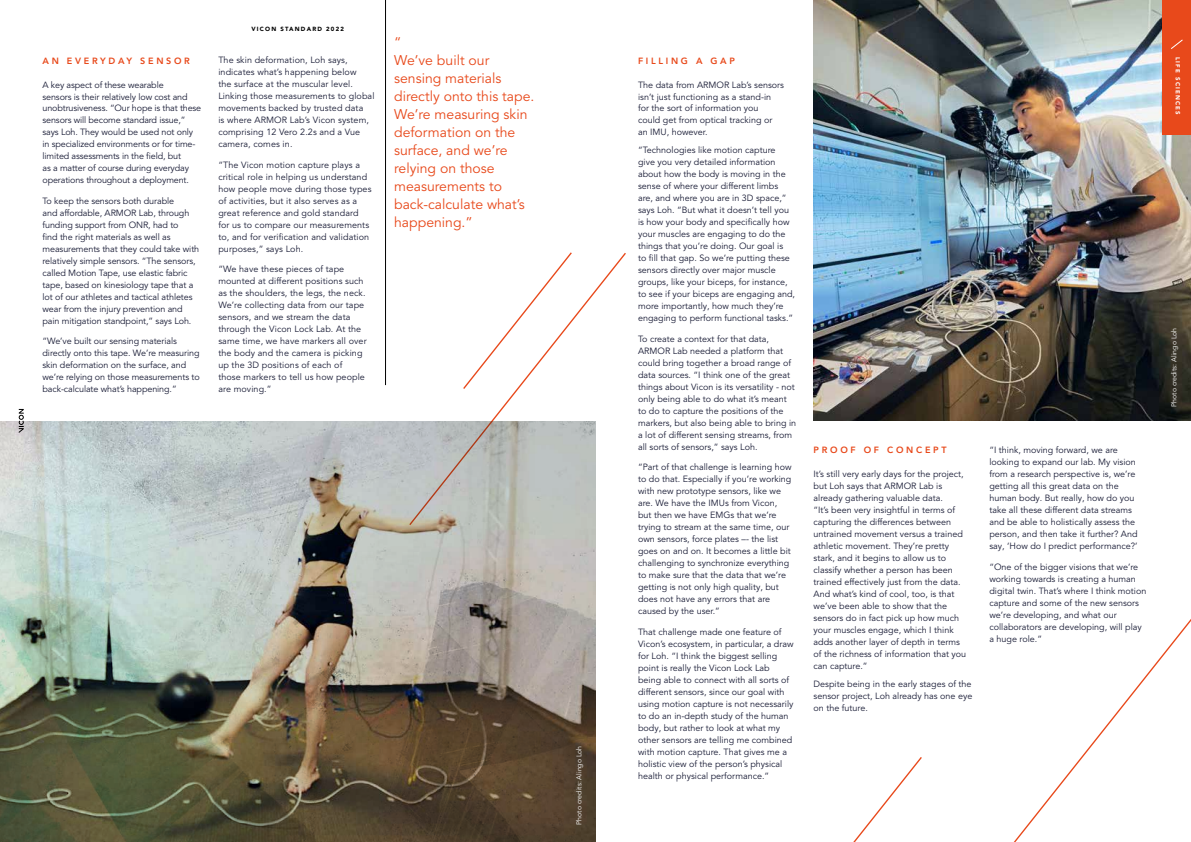
<style>
.page{position:relative;width:1191px;height:842px;background:#fff}
.page>*{position:absolute;margin:0;border:0;box-sizing:border-box;transform-origin:0 0}
.t1{font:14px/18px "Avenir LT Pro";color:#e8491b}
.t2{font:9px/12px "Avenir LT Pro";color:#191c36}
.t3{font:800 9px "Avenir LT Pro";letter-spacing:.3em;color:#e8491b}
.t4{font:7px "Avenir LT Pro";color:#fff}
.t5{font:900 6px "Avenir LT Pro";letter-spacing:.2em;color:#000}
.t6{font:900 6px "Avenir LT Pro";letter-spacing:.2em;color:#fff}
</style>
<div class="page">
<img style="left:0;top:421px;width:595px;height:421px">
<img style="left:814px;top:0;width:377px;height:421px">
<svg style="left:408px;top:253px;width:218px;height:274px"></svg>
<svg style="left:462px;top:252px;width:111px;height:138px"></svg>
<svg style="left:1014px;top:619px;width:177px;height:223px"></svg>
<svg style="left:853px;top:757px;width:69px;height:85px"></svg>
<hr style="left:385px;top:0;width:1px;height:385px;background:#000">
<div style="left:1162px;top:0;width:29px;height:134px;background:#e8491b"></div>
<svg style="left:1171px;top:39px;width:12px;height:10px"></svg>
<svg style="left:19px;top:409px;width:5px;height:24px"></svg>
<p class="t3" style="left:43px;top:55px;width:149px">AN EVERYDAY SENSOR</p>
<p class="t2" style="left:43px;top:79px;width:160px">A key aspect of these wearable<br>sensors is their relatively low cost and unobtrusiveness. “Our hope is that these sensors will become standard issue,” says Loh. They would be used not only in specialized environments or for time&shy;limited assessments in the field, but<br>as a matter of course during everyday operations throughout a deployment.</p>
<p class="t2" style="left:43px;top:195px;width:158px">To keep the sensors both durable<br>and affordable, ARMOR Lab, through funding support from ONR, had to<br>find the right materials as well as measurements that they could take with relatively simple sensors. “The sensors, called Motion Tape, use elastic fabric tape, based on kinesiology tape that a lot of our athletes and tactical athletes wear from the injury prevention and pain mitigation standpoint,” says Loh.</p>
<p class="t2" style="left:43px;top:336px;width:159px">“We’ve built our sensing materials directly onto this tape. We’re measuring skin deformation on the surface, and we’re relying on those measurements to back-calculate what’s happening.”</p>
<p class="t5" style="left:251px;top:25px;width:94px">VICON STANDARD 2022</p>
<p class="t2" style="left:218px;top:54px;width:158px">The skin deformation, Loh says, indicates what’s happening below<br>the surface at the muscular level.<br>Linking those measurements to global movements backed by trusted data<br>is where ARMOR Lab’s Vicon system, comprising 12 Vero 2.2s and a Vue camera, comes in.</p>
<p class="t2" style="left:218px;top:159px;width:155px">“The Vicon motion capture plays a critical role in helping us understand how people move during those types of activities, but it also serves as a great reference and gold standard for us to compare our measurements to, and for verification and validation purposes,” says Loh.</p>
<p class="t2" style="left:218px;top:263px;width:150px">“We have these pieces of tape mounted at different positions such as the shoulders, the legs, the neck.<br>We’re collecting data from our tape sensors, and we stream the data through the Vicon Lock Lab. At the same time, we have markers all over the body and the camera is picking up the 3D positions of each of those markers to tell us how people are moving.”</p>
<h1 class="t1" style="left:394px;top:34px;width:142px">“<br>We’ve built our sensing materials directly onto this tape.<br>We’re measuring skin deformation on the surface, and we’re relying on those measurements to back-calculate what’s happening.”</h1>
<p class="t4" style="left:575px;top:825px;width:81px;rotate:-90deg">Photo credits: Alingo Loh</p>
<p class="t3" style="left:638px;top:55px;width:98px">FILLING A GAP</p>
<p class="t2" style="left:638px;top:79px;width:148px">The data from ARMOR Lab’s sensors isn’t just functioning as a stand-in for the sort of information you<br>could get from optical tracking or an IMU, however.</p>
<p class="t2" style="left:638px;top:144px;width:159px">“Technologies like motion capture<br>give you very detailed information about how the body is moving in the sense of where your different limbs are, and where you are in 3D space,” says Loh. “But what it doesn’t tell you is how your body and specifically how your muscles are engaging to do the things that you’re doing. Our goal is<br>to fill that gap. So we’re putting these sensors directly over major muscle groups, like your biceps, for instance, to see if your biceps are engaging and, more importantly, how much they’re engaging to perform functional tasks.”</p>
<p class="t2" style="left:638px;top:333px;width:160px">To create a context for that data, ARMOR Lab needed a platform that could bring together a broad range of data sources. “I think one of the great things about Vicon is its versatility - not only being able to do what it’s meant to do to capture the positions of the markers, but also being able to bring in a lot of different sensing streams, from all sorts of sensors,” says Loh.</p>
<p class="t2" style="left:638px;top:461px;width:155px">“Part of that challenge is learning how to do that. Especially if you’re working with new prototype sensors, like we are. We have the IMUs from Vicon, but then we have EMGs that we’re trying to stream at the same time, our own sensors, force plates –- the list goes on and on. It becomes a little bit challenging to synchronize everything to make sure that the data that we’re getting is not only high quality, but does not have any errors that are caused by the user.”</p>
<p class="t2" style="left:638px;top:626px;width:157px">That challenge made one feature of Vicon’s ecosystem, in particular, a draw for Loh. “I think the biggest selling point is really the Vicon Lock Lab being able to connect with all sorts of different sensors, since our goal with using motion capture is not necessarily to do an in-depth study of the human body, but rather to look at what my other sensors are telling me combined with motion capture. That gives me a holistic view of the person’s physical health or physical performance.”</p>
<p class="t3" style="left:813px;top:445px;width:134px">PROOF OF CONCEPT</p>
<p class="t2" style="left:813px;top:468px;width:154px">It’s still very early days for the project, but Loh says that ARMOR Lab is already gathering valuable data.<br>“It’s been very insightful in terms of capturing the differences between untrained movement versus a trained athletic movement. They’re pretty stark, and it begins to allow us to classify whether a person has been trained effectively just from the data.<br>And what’s kind of cool, too, is that we’ve been able to show that the sensors do in fact pick up how much your muscles engage, which I think adds another layer of depth in terms of the richness of information that you can capture.”</p>
<p class="t2" style="left:813px;top:678px;width:160px;text-align:justify">Despite being in the early stages of the sensor project, Loh already has one eye on the future.</p>
<p class="t2" style="left:989px;top:444px;width:150px">“I think, moving forward, we are looking to expand our lab. My vision from a research perspective is, we’re getting all this great data on the human body. But really, how do you take all these different data streams and be able to holistically assess the person, and then take it further? And say, ‘How do I predict performance?’</p>
<p class="t2" style="left:989px;top:561px;width:159px">“One of the bigger visions that we’re working towards is creating a human digital twin. That’s where I think motion capture and some of the new sensors we’re developing, and what our collaborators are developing, will play a huge role.”</p>
<p class="t6" style="left:1181px;top:57px;width:59px;rotate:90deg">LIFE SCIENCES</p>
<p class="t4" style="left:1169px;top:407px;width:81px;rotate:-90deg">Photo credits: Alingo Loh</p>
</div>
